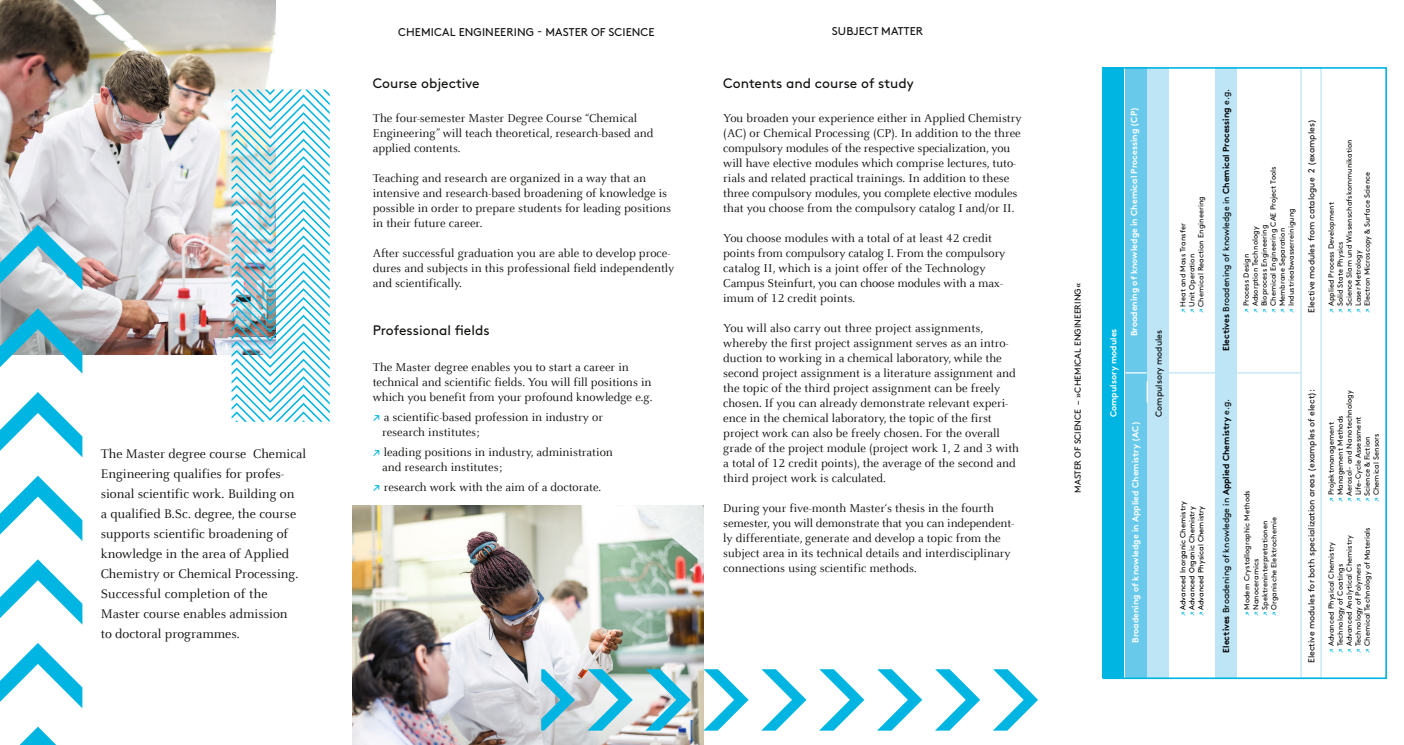
<style>
.page{position:relative;width:1404px;height:745px;background:#fff}
.page>*{position:absolute;margin:0;border:0;box-sizing:border-box;transform-origin:0 0}
.t1{font:13.75px/20px "Celeste Offc Pro";color:#11110f}
.t2{font:13.75px "Brown Pro";color:#11110f}
.t3{font:12.5px/15px "Celeste Offc Pro";color:#11110f}
.t4{font:11.25px "Brown Pro";letter-spacing:.01em;color:#11110f}
.t5{font:8.75px "Brown Pro";color:#11110f}
.t6{font:700 8.75px "Brown Pro";color:#fff}
.t7{font:8.75px "Brown Pro";color:#000}
.t8{font:700 8.75px "Brown Pro";color:#000}
.t9{font:7.5px "Brown Pro";color:#11110f}
.t10{font:7.5px "Brown Pro";color:#000}
.s1{font-family:"Brown Pro";color:#00b5e1}
.s2{color:#00b5e1}
.s3{font-weight:400}
.s4{font-weight:700}
</style>
<div class="page">
<hr style="left:1168px;top:372px;width:139px;height:1px;background:#bde5f6">
<div style="left:1147px;top:67px;width:21px;height:610px;background:#bde5f6"></div>
<div style="left:1125px;top:67px;width:21px;height:610px;background:#69c9eb"></div>
<div style="left:1215px;top:67px;width:21px;height:610px;background:#bde5f6"></div>
<div style="left:1300px;top:67px;width:21px;height:611px;background:#fff;border:1px solid #bde5f6"></div>
<div style="left:1102px;top:67px;width:21px;height:610px;background:#00b5e1"></div>
<svg style="left:1125px;top:372px;width:21px;height:1px"></svg>
<svg style="left:1146px;top:381px;width:1px;height:21px"></svg>
<div style="left:1102px;top:67px;width:284px;height:611px;border:2px solid #00b5e1"></div>
<img style="left:0;top:0;width:275px;height:354px">
<img style="left:352px;top:505px;width:351px;height:239px">
<svg style="left:0;top:209px;width:82px;height:331px"></svg>
<svg style="left:0;top:559px;width:82px;height:65px"></svg>
<svg style="left:0;top:643px;width:82px;height:65px"></svg>
<svg style="left:20px;top:726px;width:35px;height:18px"></svg>
<svg style="left:231px;top:89px;width:99px;height:332px"></svg>
<svg style="left:819px;top:669px;width:219px;height:61px"></svg>
<svg style="left:761px;top:669px;width:45px;height:61px"></svg>
<svg style="left:703px;top:668px;width:45px;height:62px"></svg>
<svg style="left:645px;top:668px;width:45px;height:62px"></svg>
<svg style="left:587px;top:668px;width:45px;height:62px;background:#94cfdb"></svg>
<svg style="left:541px;top:668px;width:34px;height:62px;background:#89cadd"></svg>
<p class="t1" style="left:101px;top:442px;width:207px">The Master degree course Chemical Engineering qualifies for profes&shy;sional scientific work. Building on<br>a qualified B.Sc. degree, the course supports scientific broadening of knowledge in the area of Applied Chemistry or Chemical Processing.<br>Successful completion of the Master course enables admission<br>to doctoral programmes.</p>
<p class="t4" style="left:398px;top:23px;width:258px">CHEMICAL ENGINEERING - MASTER OF SCIENCE</p>
<p class="t4" style="left:831px;top:23px;width:93px">SUBJECT MATTER</p>
<p class="t2" style="left:372px;top:73px;width:108px">Course objective</p>
<p class="t2" style="left:723px;top:73px;width:192px">Contents and course of study</p>
<p class="t3" style="left:372px;top:110px;width:282px">The four-semester Master Degree Course “Chemical<br>Engineering” will teach theoretical, research-based and applied contents.</p>
<p class="t3" style="left:372px;top:170px;width:300px">Teaching and research are organized in a way that an intensive and research-based broadening of knowledge is possible in order to prepare students for leading positions in their future career.</p>
<p class="t3" style="left:372px;top:245px;width:303px">After successful graduation you are able to develop proce&shy;dures and subjects in this professional field independently and scientifically.</p>
<p class="t2" style="left:372px;top:319px;width:118px">Professional fields</p>
<p class="t3" style="left:372px;top:359px;width:281px">The Master degree enables you to start a career in technical and scientific fields. You will fill positions in which you benefit from your profound knowledge e.g.</p>
<p class="t3" style="left:382px;top:409px;width:222px;text-indent:-9px"><span class="s1">↗</span> a scientific-based profession in industry or research institutes;</p>
<p class="t3" style="left:382px;top:444px;width:232px;text-indent:-9px"><span class="s1">↗</span> leading positions in industry, administration and research institutes;</p>
<p class="t3" style="left:372px;top:479px;width:230px"><span class="s1">↗</span> research work with the aim of a doctorate.</p>
<p class="t3" style="left:723px;top:110px;width:300px">You broaden your experience either in Applied Chemistry (AC) or Chemical Processing (CP). In addition to the three compulsory modules of the respective specialization, you will have elective modules which comprise lectures, tuto&shy;rials and related practical trainings. In addition to these three compulsory modules, you complete elective modules that you choose from the compulsory catalog I and/or II.</p>
<p class="t3" style="left:723px;top:230px;width:283px">You choose modules with a total of at least 42 credit points from compulsory catalog I. From the compulsory catalog II, which is a joint offer of the Technology Campus Steinfurt, you can choose modules with a max&shy;imum of 12 credit points.</p>
<p class="t3" style="left:723px;top:320px;width:297px">You will also carry out three project assignments, whereby the first project assignment serves as an intro&shy;duction to working in a chemical laboratory, while the second project assignment is a literature assignment and the topic of the third project assignment can be freely chosen. If you can already demonstrate relevant experi&shy;ence in the chemical laboratory, the topic of the first project work can also be freely chosen. For the overall grade of the project module (project work 1, 2 and 3 with a total of 12 credit points), the average of the second and third project work is calculated.</p>
<p class="t3" style="left:723px;top:500px;width:292px">During your five-month Master‘s thesis in the fourth semester, you will demonstrate that you can independent&shy;ly differentiate, generate and develop a topic from the subject area in its technical details and interdisciplinary connections using scientific methods.</p>
<p class="t5" style="left:1070px;top:492px;width:212px;rotate:-90deg">MASTER OF SCIENCE – »CHEMICAL ENGINEERING«</p>
<p class="t6" style="left:1126px;top:336px;width:230px;rotate:-90deg">Broadening of knowledge in Chemical Processing (CP)</p>
<p class="t6" style="left:1106px;top:417px;width:90px;rotate:-90deg">Compulsory modules</p>
<p class="t7" style="left:1151px;top:416px;width:88px;rotate:-90deg">Compulsory modules</p>
<p class="t6" style="left:1128px;top:642px;width:222px;rotate:-90deg">Broadening of knowledge in Applied Chemistry (AC)</p>
<p class="t9" style="left:1194px;top:313px;width:119px;rotate:-90deg"><span class="s2">↗</span> Chemical Reaction Engineering</p>
<p class="t9" style="left:1176px;top:313px;width:91px;rotate:-90deg"><span class="s2">↗</span> Heat and Mass Transfer</p>
<p class="t9" style="left:1185px;top:313px;width:61px;rotate:-90deg"><span class="s2">↗</span> Unit Operation</p>
<p class="t10" style="left:1176px;top:616px;width:116px;rotate:-90deg"><span class="s2">↗</span> Advanced Inorganic Chemistry</p>
<p class="t10" style="left:1185px;top:616px;width:111px;rotate:-90deg"><span class="s2">↗</span> Advanced Organic Chemistry</p>
<p class="t10" style="left:1194px;top:616px;width:112px;rotate:-90deg"><span class="s2">↗</span> Advanced Physical Chemistry</p>
<p class="t8" style="left:1218px;top:351px;width:263px;rotate:-90deg">Electives <span class="s3">Broadening of knowledge in</span> Chemical Processing <span class="s3">e.g.</span></p>
<p class="t9" style="left:1267px;top:312px;width:148px;rotate:-90deg"><span class="s2">↗</span> Chemical Engineering CAE Project Tools</p>
<p class="t9" style="left:1285px;top:312px;width:106px;rotate:-90deg"><span class="s2">↗</span> Industrieabwasserreinigung</p>
<p class="t9" style="left:1249px;top:312px;width:88px;rotate:-90deg"><span class="s2">↗</span> Adsorption Technology</p>
<p class="t9" style="left:1258px;top:312px;width:89px;rotate:-90deg"><span class="s2">↗</span> Bioprocess Engineering</p>
<p class="t9" style="left:1276px;top:312px;width:86px;rotate:-90deg"><span class="s2">↗</span> Membrane Separation</p>
<p class="t9" style="left:1240px;top:312px;width:60px;rotate:-90deg"><span class="s2">↗</span> Process Design</p>
<p class="t5" style="left:1304px;top:312px;width:195px;rotate:-90deg">Elective modules from catalogue 2 (examples)</p>
<p class="t9" style="left:1343px;top:312px;width:175px;rotate:-90deg"><span class="s2">↗</span> Science Slam und Wissenschafskommunikation</p>
<p class="t9" style="left:1361px;top:312px;width:142px;rotate:-90deg"><span class="s2">↗</span> Electron Microscopy &amp; Surface Science</p>
<p class="t9" style="left:1325px;top:312px;width:112px;rotate:-90deg"><span class="s2">↗</span> Applied Process Development</p>
<p class="t9" style="left:1334px;top:312px;width:73px;rotate:-90deg"><span class="s2">↗</span> Solid State Physics</p>
<p class="t9" style="left:1352px;top:312px;width:64px;rotate:-90deg"><span class="s2">↗</span> Laser Metrology</p>
<p class="t7" style="left:1219px;top:652px;width:255px;rotate:-90deg"><span class="s4">Electives</span> Broadening of knowledge in <span class="s4">Applied Chemistry</span> e.g.</p>
<p class="t9" style="left:1240px;top:616px;width:128px;rotate:-90deg"><span class="s2">↗</span> Modern Crystallographic Methods</p>
<p class="t9" style="left:1258px;top:616px;width:97px;rotate:-90deg"><span class="s2">↗</span> Spektreninterpretationen</p>
<p class="t9" style="left:1267px;top:616px;width:100px;rotate:-90deg"><span class="s2">↗</span> Organische Elektrochemie</p>
<p class="t9" style="left:1249px;top:616px;width:59px;rotate:-90deg"><span class="s2">↗</span> Nanoceramics</p>
<p class="t5" style="left:1304px;top:662px;width:275px;rotate:-90deg">Elective modules for both specialization areas (examples of elect):</p>
<p class="t9" style="left:1343px;top:501px;width:113px;rotate:-90deg"><span class="s2">↗</span> Aerosol- and Nanotechnology</p>
<p class="t9" style="left:1325px;top:501px;width:81px;rotate:-90deg"><span class="s2">↗</span> Projektmanagement</p>
<p class="t9" style="left:1334px;top:501px;width:88px;rotate:-90deg"><span class="s2">↗</span> Management Methods</p>
<p class="t9" style="left:1352px;top:501px;width:87px;rotate:-90deg"><span class="s2">↗</span> Life-Cycle Assessment</p>
<p class="t9" style="left:1361px;top:501px;width:67px;rotate:-90deg"><span class="s2">↗</span> Science &amp; Fiction</p>
<p class="t9" style="left:1370px;top:501px;width:70px;rotate:-90deg"><span class="s2">↗</span> Chemical Sensors</p>
<p class="t9" style="left:1361px;top:652px;width:127px;rotate:-90deg"><span class="s2">↗</span> Chemical Technology of Materials</p>
<p class="t9" style="left:1343px;top:652px;width:119px;rotate:-90deg"><span class="s2">↗</span> Advanced Analytical Chemistry</p>
<p class="t9" style="left:1325px;top:652px;width:112px;rotate:-90deg"><span class="s2">↗</span> Advanced Physical Chemistry</p>
<p class="t9" style="left:1334px;top:652px;width:90px;rotate:-90deg"><span class="s2">↗</span> Technology of Coatings</p>
<p class="t9" style="left:1352px;top:652px;width:90px;rotate:-90deg"><span class="s2">↗</span> Technology of Polymers</p>
</div>
